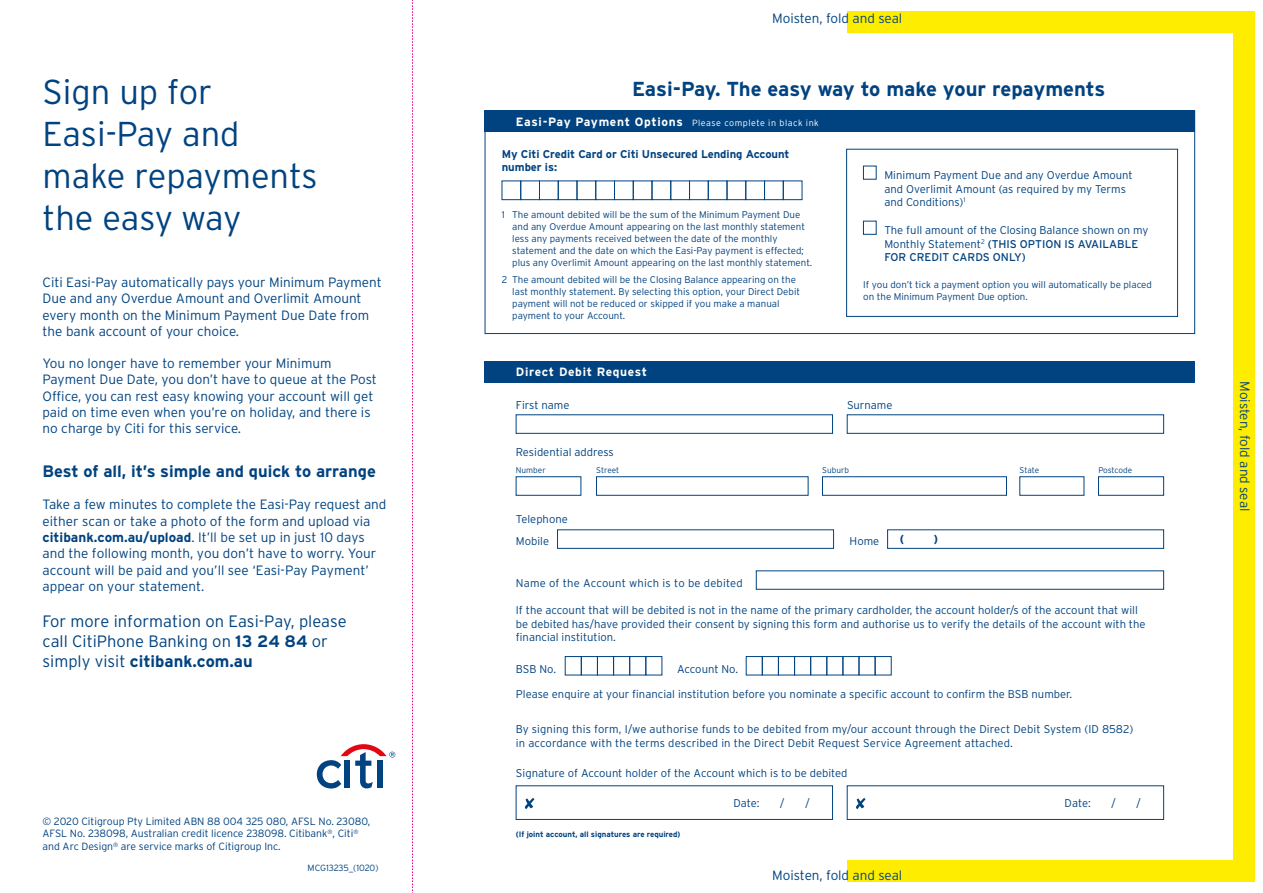
<style>
.page{position:relative;width:1263px;height:893px;background:#fff}
.page>*{position:absolute;margin:0;border:0;box-sizing:border-box;transform-origin:0 0}
.t1{font:300 34.5px/42px "Interstate";color:#004380}
.t2{font:700 20.25px "Interstate";letter-spacing:-.005em;color:#004380}
.t3{font:300 16.5px/19.8px "Interstate";color:#004380}
.t4{font:700 16.5px "Interstate";color:#004380}
.t5{font:300 13.5px/16.2px "Interstate";color:#004380}
.t6{font:700 12px "Interstate";letter-spacing:.055em;color:#fff}
.t7{font:700 11.7px "Interstate";color:#004380}
.t8{font:300 11.25px/13.5px "Interstate";color:#004380}
.t9{font:700 11.25px/13.5px "Interstate";letter-spacing:-.005em;color:#004380}
.t10{font:300 10.5px/12.6px "Interstate";letter-spacing:-.005em;color:#004380}
.t11{font:300 9.75px/12px "Interstate";color:#004380}
.t12{font:300 9px "Interstate";letter-spacing:.055em;color:#fff}
.t13{font:300 9px "Interstate";letter-spacing:-.02em;color:#004380}
.t14{font:300 8.25px "Interstate";color:#004380}
.t15{font:700 7.8px "Interstate";color:#004380}
.s1{font-weight:700}
.s2{font-weight:400}
</style>
<div class="page">
<div style="left:847px;top:11px;width:407px;height:21px;background:#ffed00"></div>
<div style="left:1233px;top:11px;width:21px;height:864px;background:#ffed00"></div>
<div style="left:847px;top:860px;width:407px;height:21px;background:#ffed00"></div>
<svg style="left:412px;top:0;width:1px;height:893px"></svg>
<div style="left:485px;top:111px;width:710px;height:21px;background:#004380"></div>
<div style="left:485px;top:111px;width:710px;height:223px;border:1px solid #004380"></div>
<div style="left:502px;top:181px;width:19px;height:19px;border:1px solid #004380"></div>
<div style="left:520px;top:181px;width:20px;height:19px;border:1px solid #004380"></div>
<div style="left:539px;top:181px;width:19px;height:19px;border:1px solid #004380"></div>
<div style="left:558px;top:181px;width:19px;height:19px;border:1px solid #004380"></div>
<div style="left:577px;top:181px;width:19px;height:19px;border:1px solid #004380"></div>
<div style="left:595px;top:181px;width:20px;height:19px;border:1px solid #004380"></div>
<div style="left:614px;top:181px;width:19px;height:19px;border:1px solid #004380"></div>
<div style="left:633px;top:181px;width:19px;height:19px;border:1px solid #004380"></div>
<div style="left:652px;top:181px;width:19px;height:19px;border:1px solid #004380"></div>
<div style="left:670px;top:181px;width:20px;height:19px;border:1px solid #004380"></div>
<div style="left:689px;top:181px;width:19px;height:19px;border:1px solid #004380"></div>
<div style="left:745px;top:181px;width:20px;height:19px;border:1px solid #004380"></div>
<div style="left:708px;top:181px;width:19px;height:19px;border:1px solid #004380"></div>
<div style="left:764px;top:181px;width:19px;height:19px;border:1px solid #004380"></div>
<div style="left:727px;top:181px;width:19px;height:19px;border:1px solid #004380"></div>
<div style="left:783px;top:181px;width:19px;height:19px;border:1px solid #004380"></div>
<div style="left:485px;top:361px;width:710px;height:22px;background:#004380"></div>
<div style="left:557px;top:530px;width:277px;height:19px;border:1px solid #004380"></div>
<div style="left:887px;top:530px;width:277px;height:19px;border:1px solid #004380"></div>
<div style="left:581px;top:656px;width:17px;height:19px;border:1px solid #004380"></div>
<div style="left:762px;top:656px;width:16px;height:19px;border:1px solid #004380"></div>
<div style="left:597px;top:656px;width:17px;height:19px;border:1px solid #004380"></div>
<div style="left:778px;top:656px;width:17px;height:19px;border:1px solid #004380"></div>
<div style="left:613px;top:656px;width:17px;height:19px;border:1px solid #004380"></div>
<div style="left:794px;top:656px;width:17px;height:19px;border:1px solid #004380"></div>
<div style="left:843px;top:656px;width:16px;height:19px;border:1px solid #004380"></div>
<div style="left:629px;top:656px;width:17px;height:19px;border:1px solid #004380"></div>
<div style="left:810px;top:656px;width:17px;height:19px;border:1px solid #004380"></div>
<div style="left:859px;top:656px;width:16px;height:19px;border:1px solid #004380"></div>
<div style="left:827px;top:656px;width:16px;height:19px;border:1px solid #004380"></div>
<div style="left:875px;top:656px;width:16px;height:19px;border:1px solid #004380"></div>
<div style="left:516px;top:786px;width:317px;height:34px;border:1px solid #004380"></div>
<svg style="left:525px;top:798px;width:9px;height:11px"></svg>
<div style="left:847px;top:786px;width:317px;height:34px;border:1px solid #004380"></div>
<svg style="left:856px;top:798px;width:9px;height:11px"></svg>
<svg style="left:317px;top:744px;width:78px;height:44px"></svg>
<div style="left:863px;top:166px;width:13px;height:13px;border:1px solid #004380"></div>
<div style="left:863px;top:221px;width:13px;height:13px;border:1px solid #004380"></div>
<div style="left:846px;top:149px;width:332px;height:168px;border:1px solid #004380"></div>
<h1 class="t1" style="left:43px;top:71px;width:277px">Sign up for<br>Easi-Pay and make repayments the easy way</h1>
<p class="t5" style="left:43px;top:274px;width:341px">Citi Easi-Pay automatically pays your Minimum Payment Due and any Overdue Amount and Overlimit Amount every month on the Minimum Payment Due Date from the bank account of your choice.</p>
<p class="t5" style="left:43px;top:355px;width:336px">You no longer have to remember your Minimum Payment Due Date, you don’t have to queue at the Post Office, you can rest easy knowing your account will get paid on time even when you’re on holiday, and there is no charge by Citi for this service.</p>
<h3 class="t4" style="left:43px;top:461px;width:335px">Best of all, it’s simple and quick to arrange</h3>
<p class="t5" style="left:43px;top:496px;width:345px">Take a few minutes to complete the Easi-Pay request and either scan or take a photo of the form and upload via <span class="s1">citibank.com.au/upload</span>. It’ll be set up in just 10 days and the following month, you don’t have to worry. Your account will be paid and you’ll see ‘Easi-Pay Payment’ appear on your statement.</p>
<h3 class="t3" style="left:43px;top:611px;width:306px">For more information on Easi-Pay, please call CitiPhone Banking on <span class="s1">13 24 84</span> or simply visit <span class="s1">citibank.com.au</span></h3>
<p class="t10" style="left:43px;top:815px;width:329px">© 2020 Citigroup Pty Limited ABN 88 004 325 080, AFSL No. 23080,<br>AFSL No. 238098, Australian credit licence 238098. Citibank<sup>®</sup>, Citi<sup>® </sup>and Arc Design<sup>®</sup> are service marks of Citigroup Inc.</p>
<p class="t13" style="left:308px;top:862px;width:72px">MCG13235_(1020)</p>
<p class="t5" style="left:772px;top:10px;width:132px">Moisten, fold and seal</p>
<h2 class="t2" style="left:632px;top:76px;width:475px">Easi-Pay. The easy way to make your repayments</h2>
<p class="t6" style="left:516px;top:114px;width:168px">Easi-Pay Payment Options</p>
<p class="t12" style="left:692px;top:117px;width:128px">Please complete in black ink</p>
<p class="t9" style="left:502px;top:147px;width:289px">My Citi Credit Card or Citi Unsecured Lending Account number is:</p>
<p class="t11" style="left:512px;top:209px;width:301px;text-indent:-11px">1 The amount debited will be the sum of the Minimum Payment Due and any Overdue Amount appearing on the last monthly statement less any payments received between the date of the monthly statement and the date on which the Easi-Pay payment is effected; plus any Overlimit Amount appearing on the last monthly statement.</p>
<p class="t11" style="left:512px;top:273px;width:289px;text-indent:-11px">2 The amount debited will be the Closing Balance appearing on the last monthly statement. By selecting this option, your Direct Debit payment will not be reduced or skipped if you make a manual payment to your Account.</p>
<p class="t6" style="left:516px;top:365px;width:133px">Direct Debit Request</p>
<p class="t8" style="left:516px;top:398px;width:55px">First name</p>
<p class="t8" style="left:516px;top:445px;width:99px">Residential address</p>
<p class="t8" style="left:884px;top:168px;width:250px">Minimum Payment Due and any Overdue Amount and Overlimit Amount (as required by my Terms and Conditions)<sup>1</sup></p>
<p class="t8" style="left:884px;top:224px;width:266px">The full amount of the Closing Balance shown on my<br>Monthly Statement<sup>2</sup> <span class="s2">(THIS OPTION IS AVAILABLE<br>FOR CREDIT CARDS ONLY)</span></p>
<p class="t11" style="left:863px;top:279px;width:290px">If you don’t tick a payment option you will automatically be placed on the Minimum Payment Due option.</p>
<p class="t8" style="left:847px;top:398px;width:47px">Surname</p>
<p class="t14" style="left:516px;top:465px;width:31px">Number</p>
<p class="t14" style="left:596px;top:465px;width:24px">Street</p>
<p class="t14" style="left:822px;top:465px;width:28px">Suburb</p>
<p class="t14" style="left:1019px;top:465px;width:21px">State</p>
<p class="t14" style="left:1098px;top:465px;width:35px">Postcode</p>
<p class="t8" style="left:516px;top:508px;width:53px;line-height:21.9px">Telephone<br>Mobile</p>
<p class="t8" style="left:850px;top:534px;width:31px">Home</p>
<p class="t7" style="left:900px;top:532px;width:6px">(</p>
<p class="t7" style="left:934px;top:532px;width:6px">)</p>
<p class="t8" style="left:516px;top:576px;width:228px">Name of the Account which is to be debited</p>
<p class="t8" style="left:516px;top:603px;width:631px">If the account that will be debited is not in the name of the primary cardholder, the account holder/s of the account that will be debited has/have provided their consent by signing this form and authorise us to verify the details of the account with the financial institution.</p>
<p class="t8" style="left:516px;top:662px;width:42px">BSB No.</p>
<p class="t8" style="left:677px;top:662px;width:62px">Account No.</p>
<p class="t8" style="left:516px;top:687px;width:558px">Please enquire at your financial institution before you nominate a specific account to confirm the BSB number.</p>
<p class="t8" style="left:516px;top:722px;width:619px">By signing this form, I/we authorise funds to be debited from my/our account through the Direct Debit System (ID 8582) in accordance with the terms described in the Direct Debit Request Service Agreement attached.</p>
<p class="t8" style="left:516px;top:766px;width:333px">Signature of Account holder of the Account which is to be debited</p>
<p class="t15" style="left:516px;top:829px;width:166px">(If joint account, all signatures are required)</p>
<p class="t8" style="left:733px;top:796px;width:28px">Date:</p>
<p class="t8" style="left:780px;top:796px;width:6px">/</p>
<p class="t8" style="left:805px;top:796px;width:6px">/</p>
<p class="t5" style="left:772px;top:867px;width:132px">Moisten, fold and seal</p>
<p class="t8" style="left:1065px;top:796px;width:28px">Date:</p>
<p class="t8" style="left:1111px;top:796px;width:6px">/</p>
<p class="t8" style="left:1136px;top:796px;width:6px">/</p>
<p class="t5" style="left:1253px;top:381px;width:132px;rotate:90deg">Moisten, fold and seal</p>
</div>
